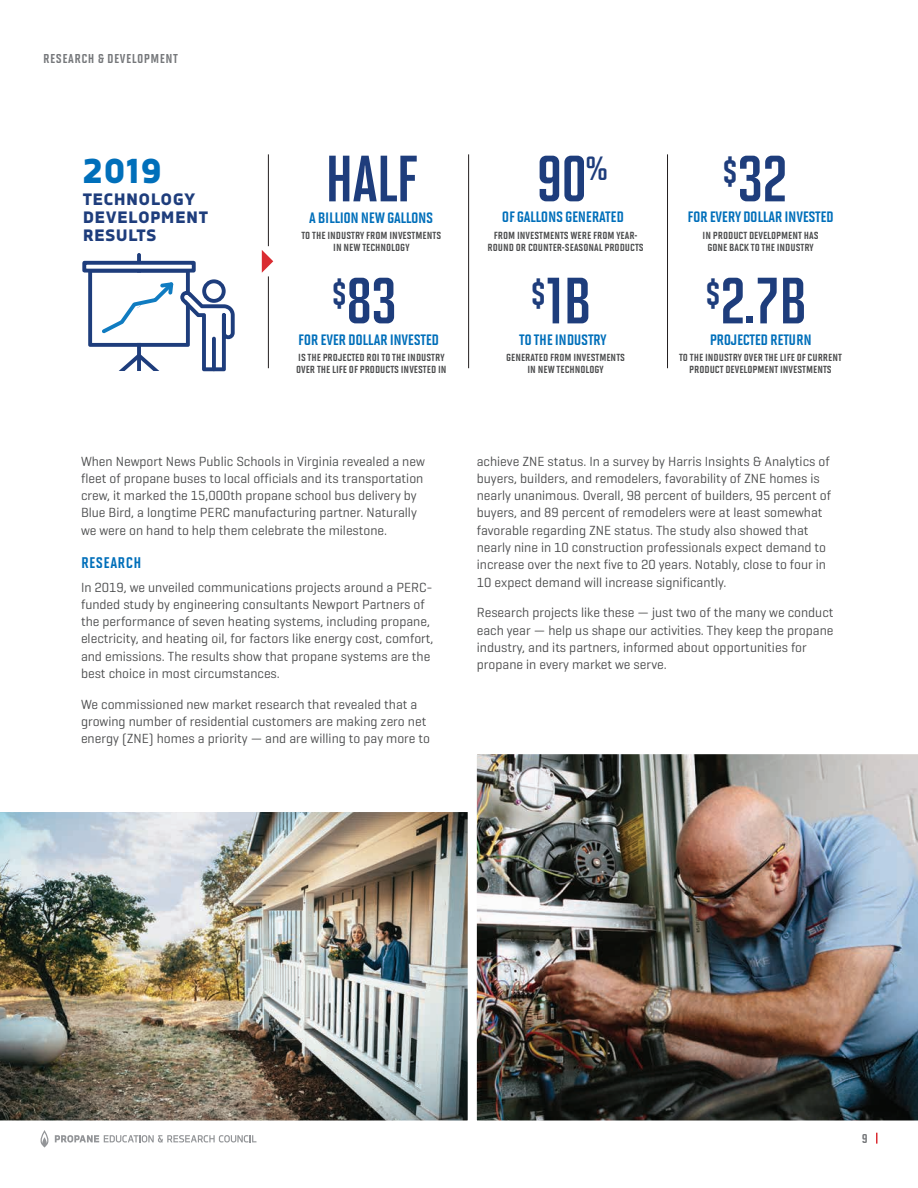
<style>
.page{position:relative;width:918px;height:1188px;background:#fff}
.page>*{position:absolute;margin:0;border:0;box-sizing:border-box;transform-origin:0 0}
.t1{font:700 65.25px "Solano Gothic Sc Pro";letter-spacing:-.02em;color:#1e3d7c}
.t2{font:800 34.5px "Decima Nova";color:#006fba}
.t3{font:18px "Solano Gothic Sc Pro Bd SC";letter-spacing:.02em;color:#006fba}
.t4{font:17.55px "Solano Gothic Sc Pro Bd SC";letter-spacing:-.02em;color:#006fba}
.t5{font:800 16.5px/18px "Decima Nova";letter-spacing:.02em;color:#1e3d7c}
.t6{font:15px "Solano Gothic Sc Pro Bd SC";letter-spacing:.03em;color:#76787b}
.t7{font:13.5px/17.2px "Geogrotesque";color:#4b4c4d}
.t8{font:12px/12px "Solano Gothic Sc Pro Bd SC";color:#4b4c4d;text-align:center}
</style>
<div class="page">
<hr style="left:137px;top:253px;width:4px;height:120px;background:#1e3d7c;border-radius:2px">
<div style="left:82px;top:261px;width:114px;height:12px;border:4px solid #1e3d7c"></div>
<svg style="left:84px;top:263px;width:151px;height:110px"></svg>
<div style="left:204px;top:281px;width:20px;height:20px;background:#fff;border-radius:50%"></div>
<div style="left:202px;top:279px;width:24px;height:24px;border:4px solid #1e3d7c;border-radius:50%"></div>
<svg style="left:212px;top:339px;width:4px;height:30px"></svg>
<hr style="left:268px;top:276px;width:1px;height:92px;background:#231f20">
<svg style="left:262px;top:250px;width:11px;height:23px"></svg>
<hr style="left:268px;top:154px;width:1px;height:92px;background:#231f20">
<hr style="left:468px;top:154px;width:1px;height:214px;background:#231f20">
<hr style="left:667px;top:154px;width:1px;height:214px;background:#231f20">
<img style="left:0;top:812px;width:468px;height:309px">
<img style="left:476px;top:754px;width:442px;height:367px">
<svg style="left:40px;top:1130px;width:216px;height:17px"></svg>
<svg style="left:876px;top:1133px;width:2px;height:11px"></svg>
<p class="t6" style="left:43px;top:50px;width:136px">RESEARCH &amp; DEVELOPMENT</p>
<h2 class="t2" style="left:83px;top:152px;width:81px">2019</h2>
<p class="t5" style="left:83px;top:190px;width:127px">TECHNOLOGY<br>DEVELOPMENT<br>RESULTS</p>
<h1 class="t1" style="left:325px;top:143px;width:95px">HALF</h1>
<p class="t8" style="left:301px;top:229px;width:141px">TO THE INDUSTRY FROM INVESTMENTS<br>IN NEW TECHNOLOGY</p>
<p class="t4" style="left:309px;top:207px;width:126px">A BILLION NEW GALLONS</p>
<h1 class="t1" style="left:332px;top:265px;width:67px"><sup>$</sup>83</h1>
<p class="t8" style="left:296px;top:351px;width:152px;text-align:left">IS THE PROJECTED ROI TO THE INDUSTRY<br>OVER THE LIFE OF PRODUCTS INVESTED IN</p>
<p class="t4" style="left:298px;top:329px;width:142px">FOR EVER DOLLAR INVESTED</p>
<h1 class="t1" style="left:536px;top:143px;width:73px">90<sup>%</sup></h1>
<p class="t8" style="left:487px;top:229px;width:158px">FROM INVESTMENTS WERE FROM YEAR-<br>ROUND OR COUNTER-SEASONAL PRODUCTS</p>
<p class="t4" style="left:502px;top:207px;width:124px">OF GALLONS GENERATED</p>
<h1 class="t1" style="left:531px;top:265px;width:62px"><sup>$</sup>1B</h1>
<p class="t8" style="left:506px;top:351px;width:120px">GENERATED FROM INVESTMENTS<br>IN NEW TECHNOLOGY</p>
<p class="t4" style="left:519px;top:329px;width:89px">TO THE INDUSTRY</p>
<h1 class="t1" style="left:723px;top:143px;width:67px"><sup>$</sup>32</h1>
<p class="t8" style="left:703px;top:229px;width:117px">IN PRODUCT DEVELOPMENT HAS<br>GONE BACK TO THE INDUSTRY</p>
<p class="t4" style="left:688px;top:207px;width:148px">FOR EVERY DOLLAR INVESTED</p>
<h1 class="t1" style="left:705px;top:265px;width:103px"><sup>$</sup>2.7B</h1>
<p class="t8" style="left:679px;top:351px;width:164px">TO THE INDUSTRY OVER THE LIFE OF CURRENT<br>PRODUCT DEVELOPMENT INVESTMENTS</p>
<p class="t4" style="left:710px;top:329px;width:104px">PROJECTED RETURN</p>
<p class="t7" style="left:81px;top:452px;width:345px">When Newport News Public Schools in Virginia revealed a new fleet of propane buses to local officials and its transportation crew, it marked the 15,000th propane school bus delivery by Blue Bird, a longtime PERC manufacturing partner. Naturally we were on hand to help them celebrate the milestone.</p>
<h3 class="t3" style="left:81px;top:552px;width:62px">RESEARCH</h3>
<p class="t7" style="left:81px;top:578px;width:354px">In 2019, we unveiled communications projects around a PERC&shy;funded study by engineering consultants Newport Partners of the performance of seven heating systems, including propane, electricity, and heating oil, for factors like energy cost, comfort, and emissions. The results show that propane systems are the best choice in most circumstances.</p>
<p class="t7" style="left:81px;top:695px;width:351px">We commissioned new market research that revealed that a growing number of residential customers are making zero net energy (ZNE) homes a priority — and are willing to pay more to</p>
<p class="t7" style="left:477px;top:452px;width:356px">achieve ZNE status. In a survey by Harris Insights &amp; Analytics of buyers, builders, and remodelers, favorability of ZNE homes is nearly unanimous. Overall, 98 percent of builders, 95 percent of buyers, and 89 percent of remodelers were at least somewhat favorable regarding ZNE status. The study also showed that nearly nine in 10 construction professionals expect demand to increase over the next five to 20 years. Notably, close to four in 10 expect demand will increase significantly.</p>
<p class="t7" style="left:477px;top:604px;width:358px">Research projects like these — just two of the many we conduct each year — help us shape our activities. They keep the propane industry, and its partners, informed about opportunities for propane in every market we serve.</p>
<p class="t6" style="left:862px;top:1129px;width:7px">9</p>
</div>
